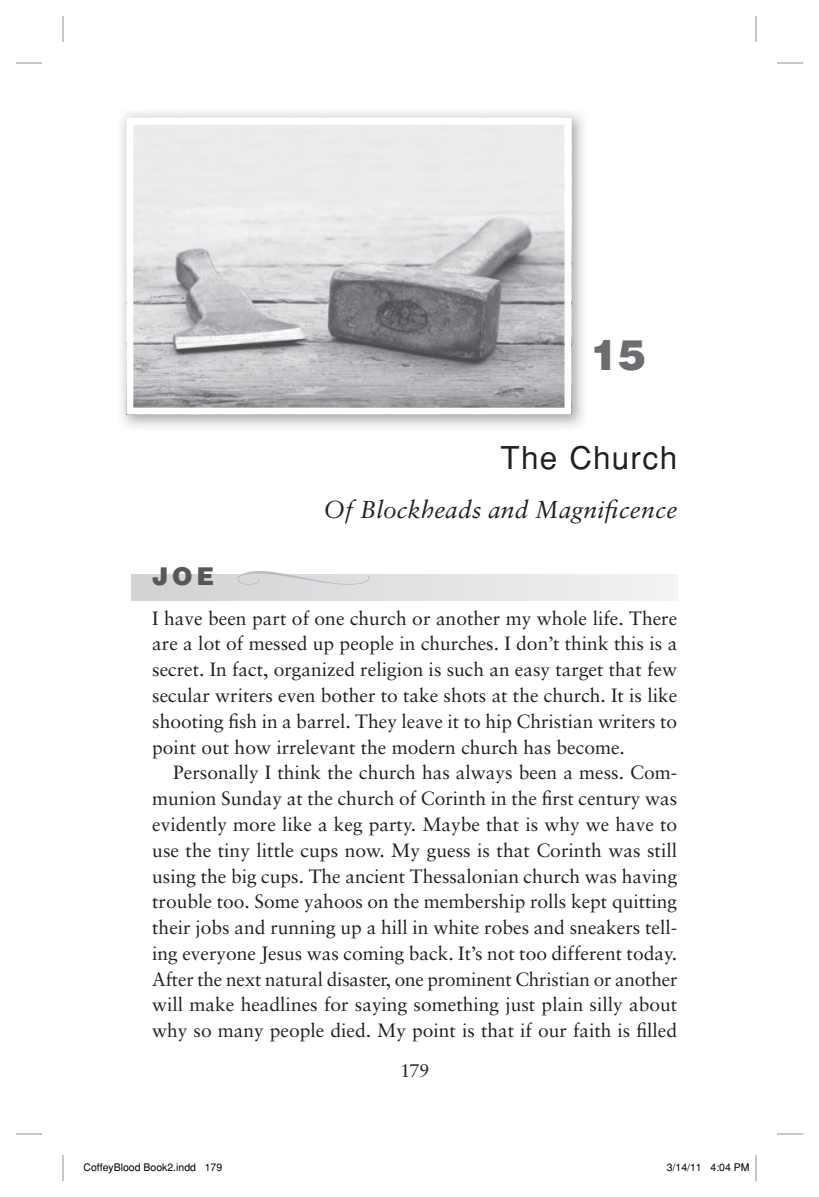
<style>
.page{position:relative;width:819px;height:1197px;background:#fff}
.page>*{position:absolute;margin:0;border:0;box-sizing:border-box;transform-origin:0 0}
.t1{font:58.62px "Type Embellishments Two Plain";color:#bcbdc0;scale:1.37 1}
.t2{font:900 42px "Helvetica";color:#6c6d70}
.t3{font:31.5px "Helvetica";letter-spacing:.04em;color:#231f20}
.t4{font:italic 24.5px "Sabon";letter-spacing:.01em;color:#231f20}
.t5{font:900 24.5px "Helvetica";color:#57585a}
.t6{font:19.25px/25.7px "Sabon";color:#231f20;text-align:justify}
.t7{font:18.38px "Sabon";color:#231f20}
.t8{font:10.5px "Helvetica";color:#000}
</style>
<div class="page">
<div style="left:131px;top:574px;width:546px;height:27px;background:linear-gradient(to right,#d0d2d4,#f2f2f3)"></div>
<img style="left:121px;top:112px;width:463px;height:315px">
<svg style="left:127px;top:118px;width:444px;height:297px;background:#cbccce"></svg>
<svg style="left:756px;top:16px;width:1px;height:26px"></svg>
<svg style="left:63px;top:16px;width:1px;height:26px"></svg>
<svg style="left:777px;top:63px;width:26px;height:1px"></svg>
<svg style="left:16px;top:63px;width:26px;height:1px"></svg>
<svg style="left:777px;top:1134px;width:26px;height:1px"></svg>
<svg style="left:16px;top:1134px;width:26px;height:1px"></svg>
<svg style="left:756px;top:1155px;width:1px;height:26px"></svg>
<svg style="left:63px;top:1155px;width:1px;height:26px"></svg>
<h2 class="t2" style="left:590px;top:328px;width:57px">15</h2>
<h3 class="t3" style="left:501px;top:439px;width:178px">The Church</h3>
<p class="t4" style="left:323px;top:495px;width:355px">Of Blockheads and Magnificence</p>
<p class="t5" style="left:152px;top:560px;width:63px">JOE</p>
<h1 class="t1" style="left:234px;top:554px;width:104px">&lt;</h1>
<p class="t6" style="left:152px;top:605px;width:527px">I have been part of one church or another my whole life. There are a lot of messed up people in churches. I don’t think this is a</p>
<p class="t6" style="left:152px;top:656px;width:527px">secret. In fact, organized religion is such an easy target that few secular writers even bother to take shots at the church. It is like shooting fish in a barrel. They leave it to hip Christian writers to point out how irrelevant the modern church has become.</p>
<p class="t6" style="left:152px;top:760px;width:527px;text-indent:21px">Personally I think the church has always been a mess. Com&shy;munion Sunday at the church of Corinth in the first century was evidently more like a keg party. Maybe that is why we have to use the tiny little cups now. My guess is that Corinth was still using the big cups. The ancient Thessalonian church was having trouble too. Some yahoos on the membership rolls kept quitting their jobs and running up a hill in white robes and sneakers tell&shy;ing everyone Jesus was coming back. It’s not too different today.<br>After the next natural disaster, one prominent Christian or another will make headlines for saying something just plain silly about why so many people died. My point is that if our faith is filled</p>
<p class="t7" style="left:400px;top:1060px;width:31px">179</p>
<p class="t8" style="left:83px;top:1161px;width:140px">CoffeyBlood Book2.indd 179</p>
<p class="t8" style="left:667px;top:1161px;width:84px">3/14/11 4:04 PM</p>
</div>
